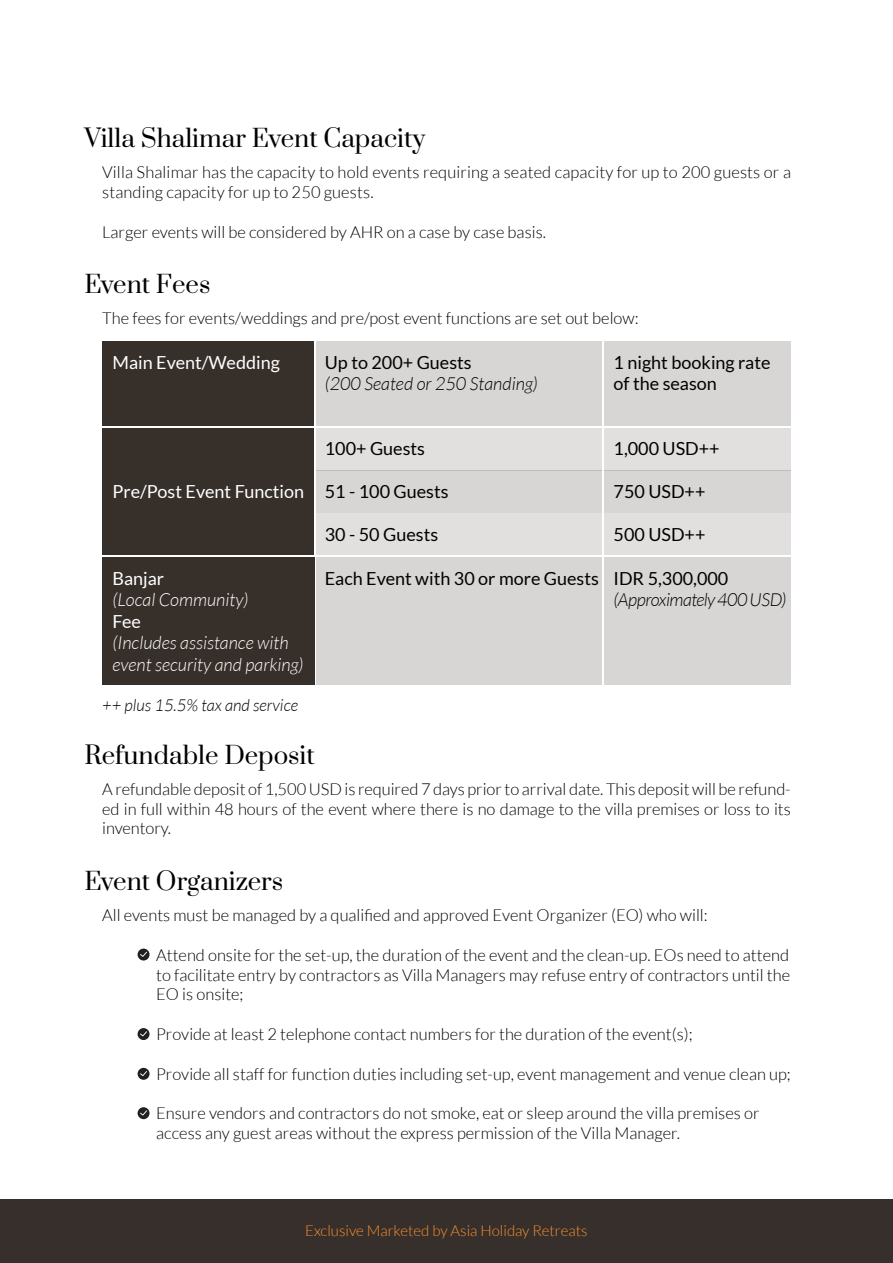
<style>
.page{position:relative;width:893px;height:1263px;background:#fff}
.page>*{position:absolute;margin:0;border:0;box-sizing:border-box;transform-origin:0 0}
.t1{font:24px "Prata";color:#010101}
.t2{font:18px/21.6px "Lato";color:#010101}
.t3{font:italic 300 18px/21.6px "Lato";color:#fff}
.t4{font:18px "Lato";color:#fff}
.t5{font:italic 300 18px "Lato";color:#010101}
.t6{font:italic 300 18px "Lato";letter-spacing:-.02em;color:#010101}
.t7{font:300 16.5px/19.8px "Lato";color:#010101}
.t8{font:italic 300 16.5px "Lato";color:#010101}
.t9{font:300 15px "Lato";color:#f78f30}
</style>
<div class="page">
<svg style="left:138px;top:948px;width:12px;height:12px"></svg>
<svg style="left:138px;top:1028px;width:12px;height:12px"></svg>
<svg style="left:138px;top:1068px;width:12px;height:12px"></svg>
<svg style="left:138px;top:1107px;width:12px;height:12px"></svg>
<div style="left:102px;top:341px;width:212px;height:85px;background:#372f2a"></div>
<div style="left:102px;top:428px;width:212px;height:127px;background:#372f2a"></div>
<div style="left:315px;top:341px;width:476px;height:85px;background:#d7d6d5"></div>
<div style="left:315px;top:428px;width:476px;height:42px;background:#e1e0df"></div>
<div style="left:315px;top:513px;width:476px;height:42px;background:#e1e0df"></div>
<div style="left:315px;top:470px;width:476px;height:43px;background:#d7d6d5"></div>
<div style="left:315px;top:557px;width:476px;height:127px;background:#d7d6d5"></div>
<hr style="left:314px;top:341px;width:2px;height:343px;background:#fff">
<hr style="left:602px;top:341px;width:1px;height:343px;background:#fff">
<div style="left:102px;top:557px;width:212px;height:127px;background:#372f2a"></div>
<div style="left:0;top:1199px;width:893px;height:64px;background:#372f2b"></div>
<h1 class="t1" style="left:84px;top:118px;width:342px">Villa Shalimar Event Capacity</h1>
<p class="t7" style="left:102px;top:162px;width:690px">Villa Shalimar has the capacity to hold events requiring a seated capacity for up to 200 guests or a standing capacity for up to 250 guests.</p>
<p class="t7" style="left:102px;top:222px;width:445px">Larger events will be considered by AHR on a case by case basis.</p>
<h1 class="t1" style="left:84px;top:264px;width:128px">Event Fees</h1>
<p class="t7" style="left:102px;top:308px;width:538px">The fees for events/weddings and pre/post event functions are set out below:</p>
<p class="t4" style="left:112px;top:352px;width:169px">Main Event/Wedding</p>
<p class="t4" style="left:112px;top:482px;width:193px">Pre/Post Event Function</p>
<p class="t4" style="left:112px;top:568px;width:53px">Banjar</p>
<p class="t3" style="left:112px;top:590px;width:138px">(Local Community)</p>
<p class="t4" style="left:112px;top:611px;width:30px">Fee</p>
<p class="t3" style="left:112px;top:633px;width:193px">(Includes assistance with event security and parking)</p>
<p class="t8" style="left:102px;top:696px;width:197px">++ plus 15.5% tax and service</p>
<p class="t2" style="left:325px;top:351px;width:148px">Up to 200+ Guests</p>
<p class="t5" style="left:325px;top:374px;width:215px">(200 Seated or 250 Standing)</p>
<p class="t2" style="left:614px;top:351px;width:158px">1 night booking rate of the season</p>
<p class="t2" style="left:325px;top:438px;width:102px">100+ Guests</p>
<p class="t2" style="left:325px;top:481px;width:125px">51 - 100 Guests</p>
<p class="t2" style="left:325px;top:524px;width:115px">30 - 50 Guests</p>
<p class="t2" style="left:325px;top:567px;width:276px">Each Event with 30 or more Guests</p>
<p class="t2" style="left:614px;top:438px;width:108px">1,000 USD++</p>
<p class="t2" style="left:614px;top:481px;width:93px">750 USD++</p>
<p class="t2" style="left:614px;top:524px;width:93px">500 USD++</p>
<p class="t2" style="left:614px;top:567px;width:116px">IDR 5,300,000</p>
<p class="t6" style="left:614px;top:590px;width:174px">(Approximately400USD)</p>
<h1 class="t1" style="left:84px;top:735px;width:232px">Refundable Deposit</h1>
<p class="t7" style="left:102px;top:779px;width:690px;text-align:justify">A refundable deposit of 1,500 USD is required 7 days prior to arrival date. This deposit will be refund&shy;ed in full within 48 hours of the event where there is no damage to the villa premises or loss to its inventory.</p>
<h1 class="t1" style="left:84px;top:861px;width:200px">Event Organizers</h1>
<p class="t7" style="left:102px;top:905px;width:607px">All events must be managed by a qualified and approved Event Organizer (EO) who will:</p>
<p class="t7" style="left:156px;top:945px;width:635px;text-align:justify">Attend onsite for the set-up, the duration of the event and the clean-up. EOs need to attend to facilitate entry by contractors as Villa Managers may refuse entry of contractors until the EO is onsite;</p>
<p class="t7" style="left:156px;top:1024px;width:538px">Provide at least 2 telephone contact numbers for the duration of the event(s);</p>
<p class="t7" style="left:156px;top:1064px;width:636px">Provide all staff for function duties including set-up, event management and venue clean up;</p>
<p class="t7" style="left:156px;top:1103px;width:605px">Ensure vendors and contractors do not smoke, eat or sleep around the villa premises or access any guest areas without the express permission of the Villa Manager.</p>
<p class="t9" style="left:305px;top:1223px;width:284px">Exclusive Marketed by Asia Holiday Retreats</p>
</div>
